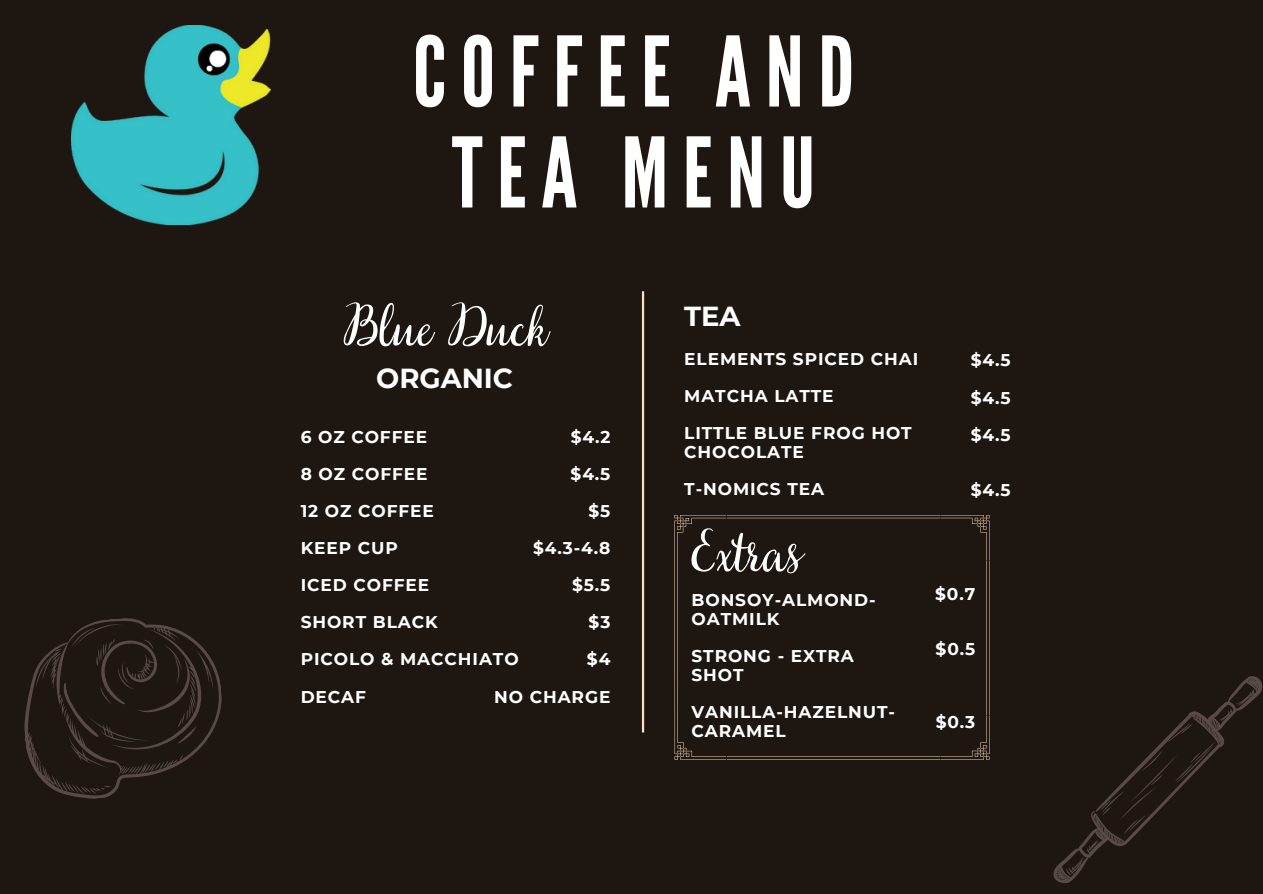
<style>
.page{position:relative;width:1263px;height:894px;background:#fff}
.page>*{position:absolute;margin:0;border:0;box-sizing:border-box;transform-origin:0 0}
.t1{font:96.75px/100.9px "League Gothic";letter-spacing:.15em;color:#fff;text-align:center}
.t2{font:53.25px "Very Berry Pro";color:#fff}
.t3{font:700 27.45px "Montserrat";color:#fff}
.t4{font:700 16.95px/37px "Montserrat";letter-spacing:.055em;color:#fff}
</style>
<div class="page">
<div style="left:0;top:0;width:1263px;height:893px;background:#1d1611"></div>
<svg style="left:1053px;top:676px;width:209px;height:206px"></svg>
<img style="left:71px;top:26px;width:199px;height:199px">
<hr style="left:642px;top:291px;width:2px;height:441px;background:#ffdfbf">
<svg style="left:674px;top:515px;width:315px;height:244px"></svg>
<svg style="left:24px;top:618px;width:198px;height:181px"></svg>
<h1 class="t1" style="left:413px;top:24px;width:443px">COFFEE AND<br>TEA MENU</h1>
<h2 class="t2" style="left:341px;top:291px;width:208px">Blue Duck</h2>
<h3 class="t3" style="left:376px;top:361px;width:138px">ORGANIC</h3>
<p class="t4" style="left:494px;top:418px;width:118px;text-align:right">$4.2<br>$4.5<br>$5<br>$4.3-4.8 $5.5<br>$3<br>$4<br>NO CHARGE</p>
<p class="t4" style="left:301px;top:418px;width:220px">6 OZ COFFEE<br>8 OZ COFFEE<br>12 OZ COFFEE<br>KEEP CUP<br>ICED COFFEE<br>SHORT BLACK<br>PICOLO &amp; MACCHIATO<br>DECAF</p>
<h3 class="t3" style="left:684px;top:299px;width:58px">TEA</h3>
<p class="t4" style="left:684px;top:340px;width:236px">ELEMENTS SPICED CHAI<br>MATCHA LATTE<br>LITTLE BLUE FROG HOT</p>
<p class="t4" style="left:684px;top:433px;width:141px">CHOCOLATE<br>T-NOMICS TEA</p>
<h2 class="t2" style="left:691px;top:517px;width:110px">Extras</h2>
<p class="t4" style="left:691px;top:589px;width:186px;line-height:19px">BONSOY-ALMOND-<br>OATMILK</p>
<p class="t4" style="left:691px;top:646px;width:164px;line-height:19px">STRONG - EXTRA<br>SHOT</p>
<p class="t4" style="left:691px;top:702px;width:205px;line-height:19px">VANILLA-HAZELNUT-<br>CARAMEL</p>
<p class="t4" style="left:971px;top:341px;width:41px;text-align:justify">$4.5 $4.5 $4.5</p>
<p class="t4" style="left:971px;top:471px;width:41px">$4.5</p>
<p class="t4" style="left:935px;top:575px;width:42px">$0.7</p>
<p class="t4" style="left:936px;top:630px;width:41px">$0.5</p>
<p class="t4" style="left:936px;top:703px;width:41px">$0.3</p>
</div>
